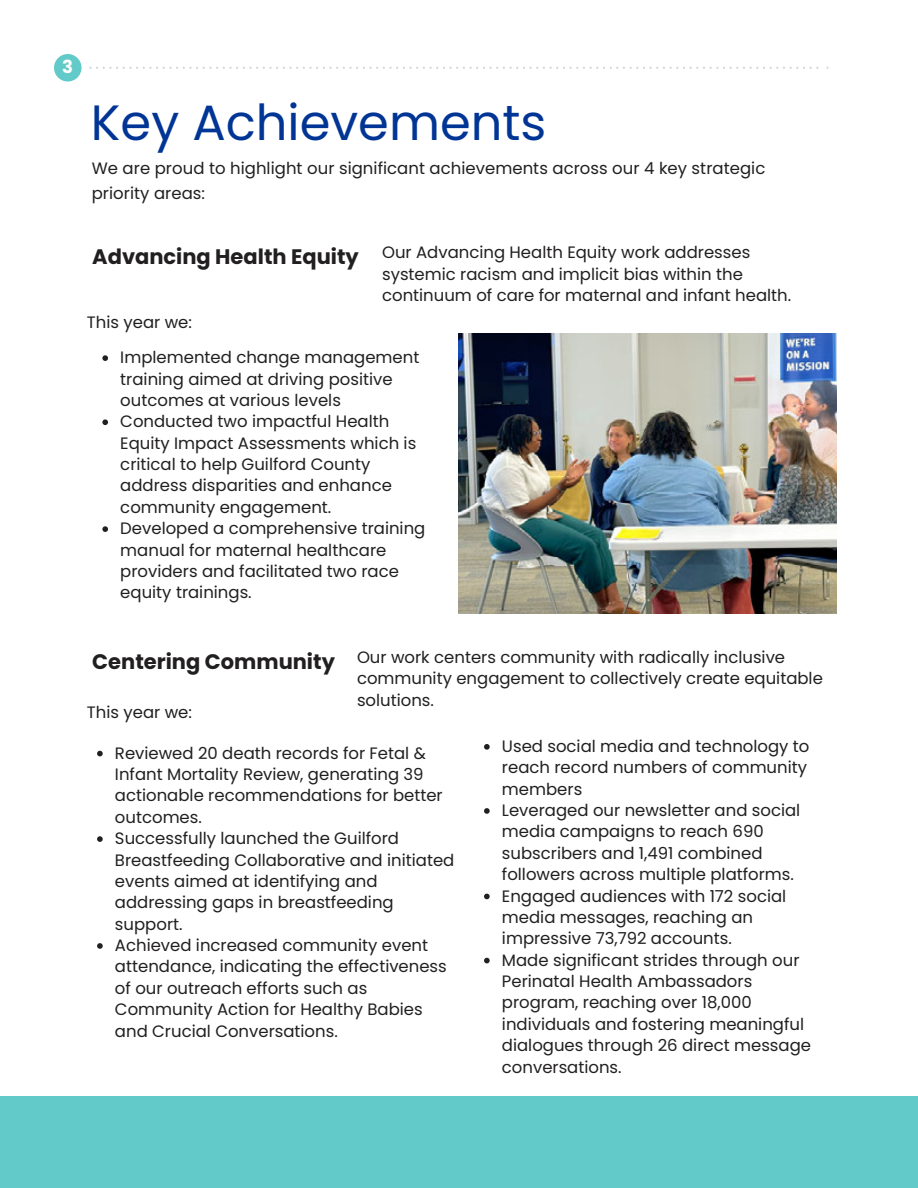
<style>
.page{position:relative;width:918px;height:1188px;background:#fff}
.page>*{position:absolute;margin:0;border:0;box-sizing:border-box;transform-origin:0 0}
.t1{font:49.5px "Poppins";color:#003595}
.t2{font:700 21px "Poppins";color:#211f20}
.t3{font:700 18px "Poppins";color:#fff}
.t4{font:16.5px/21.3px "Poppins";color:#211f20}
</style>
<div class="page">
<svg style="left:89px;top:67px;width:740px;height:2px"></svg>
<div style="left:54px;top:54px;width:28px;height:28px;background:#62cbc9;border-radius:50%"></div>
<img style="left:459px;top:334px;width:378px;height:279px">
<div style="left:0;top:1096px;width:918px;height:92px;background:#62cbc9"></div>
<svg style="left:102px;top:355px;width:6px;height:6px"></svg>
<svg style="left:102px;top:419px;width:6px;height:6px"></svg>
<svg style="left:102px;top:526px;width:6px;height:6px"></svg>
<svg style="left:97px;top:751px;width:6px;height:5px"></svg>
<svg style="left:97px;top:836px;width:6px;height:6px"></svg>
<svg style="left:97px;top:943px;width:6px;height:6px"></svg>
<svg style="left:484px;top:744px;width:6px;height:6px"></svg>
<svg style="left:484px;top:808px;width:6px;height:6px"></svg>
<svg style="left:484px;top:894px;width:6px;height:5px"></svg>
<svg style="left:484px;top:958px;width:6px;height:5px"></svg>
<p class="t3" style="left:62px;top:54px;width:12px">3</p>
<p class="t1" style="left:91px;top:88px;width:457px">Key Achievements</p>
<p class="t4" style="left:92px;top:156px;width:675px;line-height:24.8px">We are proud to highlight our significant achievements across our 4 key strategic priority areas:</p>
<h1 class="t2" style="left:92px;top:242px;width:268px">Advancing Health Equity</h1>
<p class="t4" style="left:87px;top:311px;width:107px">This year we:</p>
<p class="t4" style="left:382px;top:242px;width:411px">Our Advancing Health Equity work addresses systemic racism and implicit bias within the continuum of care for maternal and infant health.</p>
<p class="t4" style="left:120px;top:347px;width:301px">Implemented change management training aimed at driving positive outcomes at various levels</p>
<h2 class="t4" style="left:120px;top:411px;width:298px">Conducted two impactful Health<br>Equity Impact Assessments which is critical to help Guilford County address disparities and enhance community engagement.</h2>
<p class="t4" style="left:120px;top:518px;width:307px">Developed a comprehensive training manual for maternal healthcare providers and facilitated two race equity trainings.</p>
<h2 class="t2" style="left:92px;top:647px;width:244px">Centering Community</h2>
<p class="t4" style="left:87px;top:701px;width:107px">This year we:</p>
<p class="t4" style="left:357px;top:647px;width:467px">Our work centers community with radically inclusive community engagement to collectively create equitable solutions.</p>
<p class="t4" style="left:115px;top:742px;width:329px">Reviewed 20 death records for Fetal &amp;<br>Infant Mortality Review, generating 39 actionable recommendations for better outcomes.</p>
<p class="t4" style="left:115px;top:828px;width:341px">Successfully launched the Guilford<br>Breastfeeding Collaborative and initiated events aimed at identifying and addressing gaps in breastfeeding support.</p>
<p class="t4" style="left:115px;top:935px;width:333px">Achieved increased community event attendance, indicating the effectiveness of our outreach efforts such as Community Action for Healthy Babies and Crucial Conversations.</p>
<p class="t4" style="left:502px;top:735px;width:309px">Used social media and technology to reach record numbers of community members</p>
<p class="t4" style="left:502px;top:800px;width:300px">Leveraged our newsletter and social media campaigns to reach 690 subscribers and 1,491 combined followers across multiple platforms.</p>
<p class="t4" style="left:502px;top:885px;width:286px">Engaged audiences with 172 social media messages, reaching an impressive 73,792 accounts.</p>
<p class="t4" style="left:502px;top:949px;width:311px">Made significant strides through our<br>Perinatal Health Ambassadors program, reaching over 18,000 individuals and fostering meaningful dialogues through 26 direct message conversations.</p>
</div>
